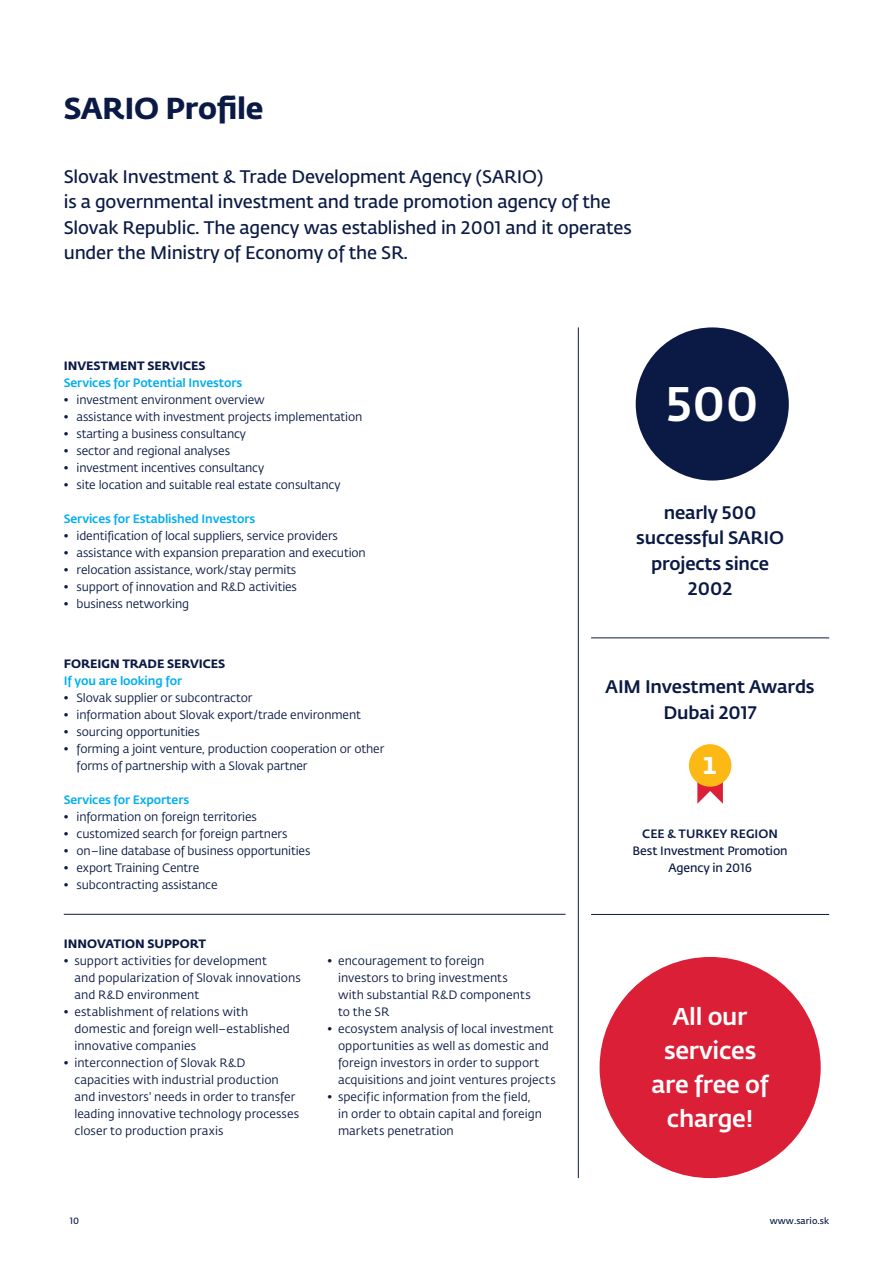
<style>
.page{position:relative;width:893px;height:1263px;background:#fff}
.page>*{position:absolute;margin:0;border:0;box-sizing:border-box;transform-origin:0 0}
.t1{font:500 48px "Fedra Sans Pro";color:#fff}
.t2{font:700 30px "Fedra Sans Pro";letter-spacing:-.01em;color:#0b1a44}
.t3{font:500 24px/34px "Fedra Sans Pro";letter-spacing:-.01em;color:#fff;text-align:center}
.t4{font:700 24px "Fedra Sans Pro";color:#fff}
.t5{font:600 18px/25.5px "Fedra Sans Pro";letter-spacing:-.01em;color:#0b1a44}
.t6{font:500 18px/25.5px "Fedra Sans Pro";letter-spacing:-.01em;color:#0b1a44}
.t7{font:12px/17px "Fedra Sans Pro";letter-spacing:-.01em;color:#0b1a44}
.t8{font:500 12px "Fedra Sans Pro";letter-spacing:-.01em;color:#00aeef}
.t9{font:700 12px "Fedra Sans Pro";color:#0b1a44}
.t10{font:600 12px/17px "Fedra Sans Pro";letter-spacing:-.01em;color:#0b1a44;text-align:center}
.t11{font:500 12px "Fedra Sans Pro";color:#0b1a44}
.t12{font:600 9px "Fedra Sans Pro";letter-spacing:.01em;color:#0b1a44}
</style>
<div class="page">
<div style="left:636px;top:327px;width:153px;height:153px;background:#0b1a44;border-radius:50%"></div>
<hr style="left:578px;top:327px;width:1px;height:851px;background:#0b1a44">
<hr style="left:591px;top:638px;width:238px;height:1px;background:#0b1a44">
<hr style="left:591px;top:914px;width:238px;height:1px;background:#0b1a44">
<hr style="left:64px;top:914px;width:502px;height:1px;background:#0b1a44">
<div style="left:600px;top:957px;width:221px;height:221px;background:#da1f37;border-radius:50%"></div>
<svg style="left:697px;top:783px;width:26px;height:21px"></svg>
<div style="left:689px;top:744px;width:42px;height:43px;background:#fcb814;border-radius:50%"></div>
<h2 class="t2" style="left:64px;top:84px;width:201px">SARIO PROFILE</h2>
<h3 class="t5" style="left:64px;top:163px;width:569px">Slovak Investment &amp; Trade Development Agency (SARIO)<br>is a governmental investment and trade promotion agency of the Slovak Republic. The agency was established in 2001 and it operates under the Ministry of Economy of the SR.</h3>
<p class="t9" style="left:64px;top:356px;width:40px">INVESTM</p>
<p class="t9" style="left:120px;top:356px;width:86px">ENT SERVICES</p>
<p class="t8" style="left:64px;top:374px;width:180px">Services for Potential I nvestors</p>
<p class="t7" style="left:64px;top:391px;width:202px">• investment environment overview</p>
<p class="t7" style="left:64px;top:408px;width:300px">• assistance with investment projects implementation</p>
<p class="t7" style="left:64px;top:425px;width:184px">• starting a business consultancy</p>
<p class="t7" style="left:64px;top:442px;width:168px">• sector and regional analyses</p>
<p class="t7" style="left:64px;top:459px;width:202px">• investment incentives consultancy</p>
<p class="t7" style="left:64px;top:476px;width:278px">• site location and suitable real estate consultancy</p>
<h1 class="t1" style="left:666px;top:368px;width:94px">500</h1>
<p class="t8" style="left:64px;top:510px;width:193px">Services for Established I nvestors</p>
<p class="t7" style="left:64px;top:527px;width:276px">• identification of local suppliers, service providers</p>
<p class="t7" style="left:64px;top:544px;width:304px">• assistance with expansion preparation and execution</p>
<p class="t7" style="left:64px;top:561px;width:234px">• relocation assistance, work/stay permits</p>
<p class="t7" style="left:64px;top:578px;width:235px">• support of innovation and R&amp;D activities</p>
<p class="t7" style="left:64px;top:595px;width:127px">• business networking</p>
<p class="t9" style="left:64px;top:654px;width:10px">FOR</p>
<p class="t9" style="left:90px;top:654px;width:136px">EIGN TRADE SERVICES</p>
<p class="t8" style="left:64px;top:671px;width:120px">If you are looking for</p>
<p class="t7" style="left:64px;top:688px;width:190px">• Slovak supplier or subcontractor</p>
<p class="t7" style="left:64px;top:705px;width:299px">• information about Slovak export/trade environment</p>
<p class="t7" style="left:64px;top:722px;width:137px">• sourcing opportunities</p>
<p class="t7" style="left:77px;top:740px;width:309px;text-indent:-13px">• forming a joint venture, production cooperation or other forms of partnership with a Slovak partner</p>
<p class="t8" style="left:64px;top:790px;width:127px">Services for Exporters</p>
<p class="t7" style="left:64px;top:808px;width:195px">• information on foreign territories</p>
<p class="t7" style="left:64px;top:825px;width:225px">• customized search for foreign partners</p>
<p class="t7" style="left:64px;top:842px;width:248px">• on–line database of business opportunities</p>
<p class="t7" style="left:64px;top:859px;width:137px">• export Training Centre</p>
<p class="t7" style="left:64px;top:876px;width:155px">• subcontracting assistance</p>
<p class="t9" style="left:64px;top:934px;width:101px">INNOVATION SUPPORT</p>
<p class="t7" style="left:74px;top:952px;width:228px;text-indent:-11px">• support activities for development<br>and popularization of Slovak innovations and R&amp;D environment</p>
<p class="t7" style="left:74px;top:1003px;width:217px;text-indent:-11px">• establishment of relations with domestic and foreign well–established innovative companies</p>
<p class="t7" style="left:74px;top:1054px;width:226px;text-indent:-11px">• interconnection of Slovak R&amp;D capacities with industrial production and investors' needs in order to transfer leading innovative technology processes closer to production praxis</p>
<p class="t7" style="left:338px;top:952px;width:194px;text-indent:-11px">• encouragement to foreign investors to bring investments with substantial R&amp;D components to the SR</p>
<p class="t7" style="left:338px;top:1020px;width:219px;text-indent:-11px">• ecosystem analysis of local investment opportunities as well as domestic and foreign investors in order to support acquisitions and joint ventures projects</p>
<p class="t7" style="left:338px;top:1088px;width:205px;text-indent:-11px">• specific information from the field, in order to obtain capital and foreign markets penetration</p>
<h3 class="t6" style="left:664px;top:499px;width:94px">nearly 500</h3>
<h3 class="t6" style="left:636px;top:524px;width:104px">successful SARIO</h3>
<h3 class="t6" style="left:651px;top:550px;width:120px">projects since</h3>
<h3 class="t6" style="left:688px;top:575px;width:46px">2002</h3>
<h3 class="t6" style="left:606px;top:673px;width:13px">AIM</h3>
<h3 class="t6" style="left:663px;top:673px;width:153px;text-indent:-18px">I nvestment Awards<br>Dubai 2017</h3>
<h3 class="t4" style="left:703px;top:746px;width:16px">1</h3>
<p class="t11" style="left:642px;top:824px;width:9px">CEE</p>
<p class="t11" style="left:667px;top:824px;width:112px">&amp; Turkey Region</p>
<p class="t10" style="left:633px;top:841px;width:156px">Best Investment Promotion<br>Agency in 2016</p>
<h3 class="t3" style="left:652px;top:998px;width:119px">All our services are free of charge!</h3>
<p class="t12" style="left:70px;top:1214px;width:11px">10</p>
<p class="t12" style="left:770px;top:1214px;width:61px">www.sario.sk</p>
</div>
